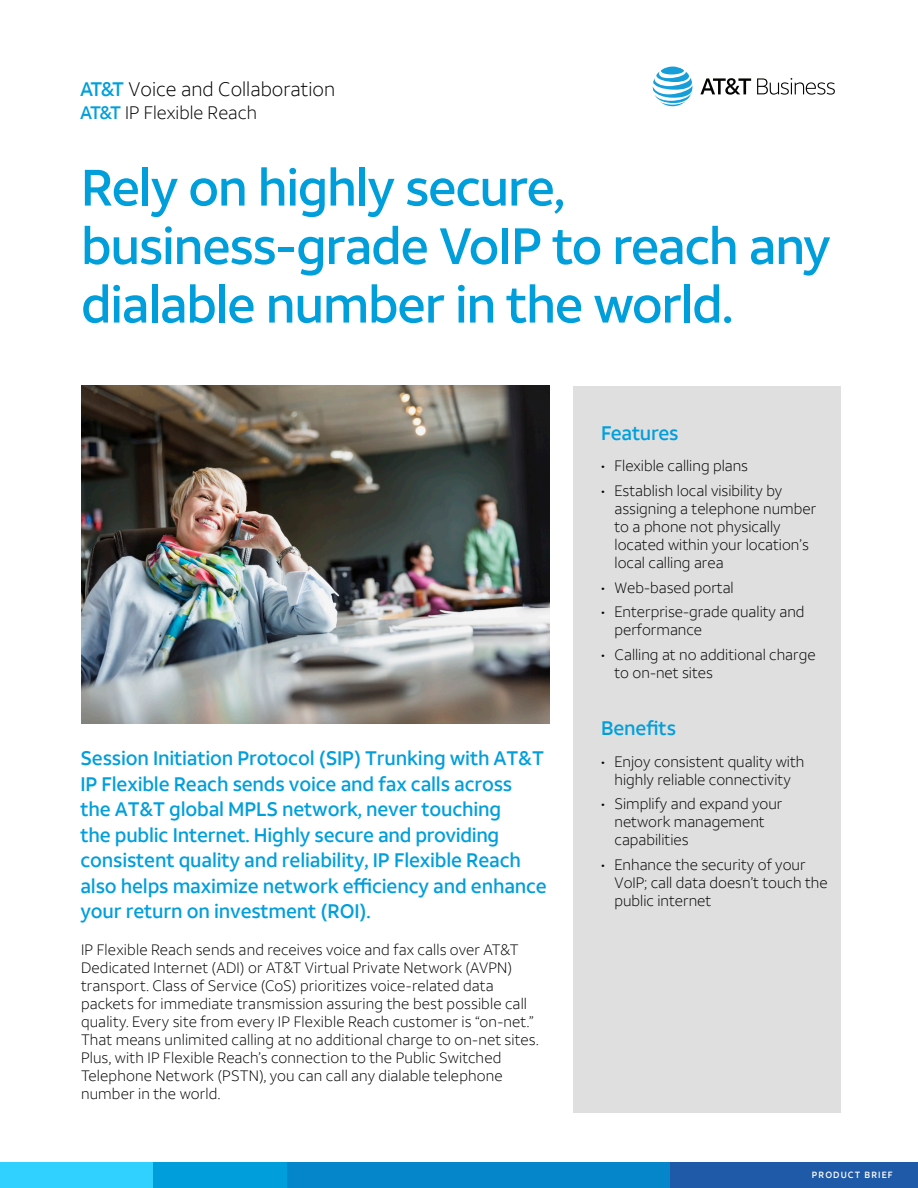
<style>
.page{position:relative;width:918px;height:1188px;background:#fff}
.page>*{position:absolute;margin:0;border:0;box-sizing:border-box;transform-origin:0 0}
.t1{font:500 51px/58.5px "ATT Aleck Sans";letter-spacing:-.03em;color:#009fdb}
.Callout{font:500 19.5px/25.5px "ATT Aleck Sans";letter-spacing:-.01em;color:#009fdb}
.AT_T_type{font:300 19.5px "ATT Aleck Sans";color:#000}
.Bullets{font:500 19.5px "ATT Aleck Sans";letter-spacing:-.01em;color:#009fdb}
.AT_T_type-2{font:300 18px "ATT Aleck Sans";color:#000}
.t2{font:300 15px/18px "ATT Aleck Sans";color:#000}
.t3{font:500 9px "ATT Aleck Sans";letter-spacing:.12em;color:#fff}
.s1{font-weight:500;color:#009fdb}
</style>
<div class="page">
<svg style="left:653px;top:67px;width:39px;height:39px"></svg>
<svg style="left:700px;top:78px;width:51px;height:17px"></svg>
<svg style="left:757px;top:78px;width:78px;height:17px"></svg>
<div style="left:669px;top:1163px;width:249px;height:25px;background:#1f5aa9"></div>
<div style="left:459px;top:1163px;width:211px;height:25px;background:#0586cb"></div>
<div style="left:287px;top:1163px;width:172px;height:25px;background:#0586cb"></div>
<div style="left:153px;top:1163px;width:134px;height:25px;background:#009fdb"></div>
<div style="left:57px;top:1163px;width:96px;height:25px;background:#30d1ff"></div>
<div style="left:0;top:1162px;width:57px;height:26px;background:#30d1ff"></div>
<div style="left:573px;top:386px;width:267px;height:726px;background:#dfdfdf"></div>
<img style="left:81px;top:386px;width:469px;height:337px">
<p class="AT_T_type" style="left:80px;top:77px;width:256px"><span class="s1">AT&amp;T</span> Voice and Collaboration</p>
<p class="AT_T_type-2" style="left:80px;top:101px;width:178px"><span class="s1">AT&amp;T</span> IP Flexible Reach</p>
<p class="t1" style="left:81px;top:159px;width:751px">Rely on highly secure, business-grade VoIP to reach any dialable number in the world.</p>
<p class="Callout" style="left:80px;top:746px;width:468px">Session Initiation Protocol (SIP) Trunking with AT&amp;T IP Flexible Reach sends voice and fax calls across the AT&amp;T global MPLS network, never touching<br>the public Internet. Highly secure and providing consistent quality and reliability, IP Flexible Reach also helps maximize network efficiency and enhance your return on investment (ROI).</p>
<p class="t2" style="left:81px;top:941px;width:459px">IP Flexible Reach sends and receives voice and fax calls over AT&amp;T Dedicated Internet (ADI) or AT&amp;T Virtual Private Network (AVPN) transport. Class of Service (CoS) prioritizes voice-related data packets for immediate transmission assuring the best possible call quality. Every site from every IP Flexible Reach customer is “on-net.” That means unlimited calling at no additional charge to on-net sites.<br>Plus, with IP Flexible Reach’s connection to the Public Switched Telephone Network (PSTN), you can call any dialable telephone number in the world.</p>
<p class="Bullets" style="left:601px;top:421px;width:79px">Features</p>
<p class="t2" style="left:601px;top:457px;width:149px">• Flexible calling plans</p>
<p class="t2" style="left:615px;top:481px;width:203px;text-indent:-14px">• Establish local visibility by assigning a telephone number to a phone not physically located within your location’s local calling area</p>
<p class="t2" style="left:601px;top:578px;width:134px">• Web-based portal</p>
<p class="t2" style="left:615px;top:603px;width:192px;text-indent:-14px">• Enterprise-grade quality and performance</p>
<p class="t2" style="left:615px;top:646px;width:203px;text-indent:-14px">• Calling at no additional charge to on-net sites</p>
<p class="Bullets" style="left:601px;top:716px;width:77px">Benefits</p>
<p class="t2" style="left:601px;top:752px;width:205px;text-align:center">• Enjoy consistent quality with highly reliable connectivity</p>
<p class="t2" style="left:615px;top:795px;width:169px;text-indent:-14px">• Simplify and expand your network management capabilities</p>
<p class="t2" style="left:615px;top:856px;width:215px;text-indent:-14px">• Enhance the security of your<br>VoIP; call data doesn’t touch the public internet</p>
<p class="t3" style="left:812px;top:1169px;width:82px">PRODUCT BRIEF</p>
</div>
